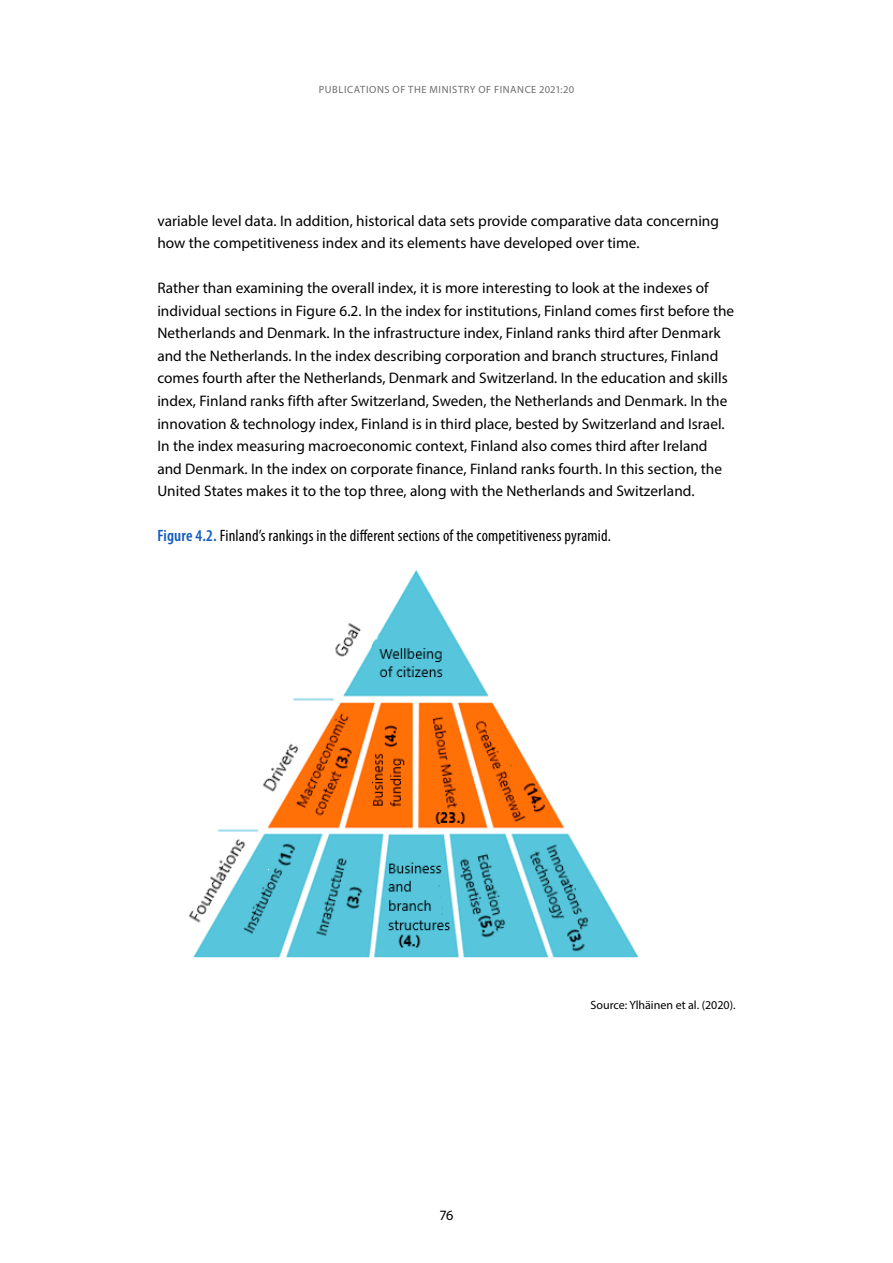
<style>
.page{position:relative;width:893px;height:1263px;background:#fff}
.page>*{position:absolute;margin:0;border:0;box-sizing:border-box;transform-origin:0 0}
._00_kuvion_otsikko{font:condensed 16.5px "Myriad Pro";letter-spacing:.01em;color:#000}
._01_Leipä{font:15.3px/22.5px "Myriad Pro";letter-spacing:.005em;color:#000}
.t1{font:14.25px "Myriad Pro";color:#000}
._05_Taulu_alaviite{font:12px "Myriad Pro";color:#000}
.t2{font:10.5px "Myriad Pro";letter-spacing:.04em;color:#6e6e6d}
.s1{font-weight:600;color:#115ac0}
</style>
<div class="page">
<img style="left:188px;top:570px;width:451px;height:388px">
<p class="t2" style="left:319px;top:83px;width:13px">Publicati</p>
<p class="t2" style="left:369px;top:83px;width:42px">ons of the</p>
<p class="t2" style="left:430px;top:83px;width:12px">Ministr</p>
<p class="t2" style="left:470px;top:83px;width:33px">y of Finance</p>
<p class="t2" style="left:539px;top:83px;width:37px">2021:20</p>
<p class="_01_Leipä" style="left:157px;top:209px;width:563px">variable level data. In addition, historical data sets provide comparative data concerning how the competitiveness index and its elements have developed over time.</p>
<p class="_01_Leipä" style="left:157px;top:277px;width:578px">Rather than examining the overall index, it is more interesting to look at the indexes of individual sections in Figure 6.2. In the index for institutions, Finland comes first before the Netherlands and Denmark. In the infrastructure index, Finland ranks third after Denmark and the Netherlands. In the index describing corporation and branch structures, Finland comes fourth after the Netherlands, Denmark and Switzerland. In the education and skills index, Finland ranks fifth after Switzerland, Sweden, the Netherlands and Denmark. In the innovation &amp; technology index, Finland is in third place, bested by Switzerland and Israel.<br>In the index measuring macroeconomic context, Finland also comes third after Ireland and Denmark. In the index on corporate finance, Finland ranks fourth. In this section, the United States makes it to the top three, along with the Netherlands and Switzerland.</p>
<p class="_00_kuvion_otsikko" style="left:157px;top:526px;width:455px"><span class="s1">Figure 4.2.</span> Finland’s rankings in the different sections of the competitiveness pyramid.</p>
<p class="t1" style="left:439px;top:1206px;width:16px">76</p>
<p class="_05_Taulu_alaviite" style="left:590px;top:997px;width:147px">Source: Ylhäinen et al. (2020).</p>
</div>
